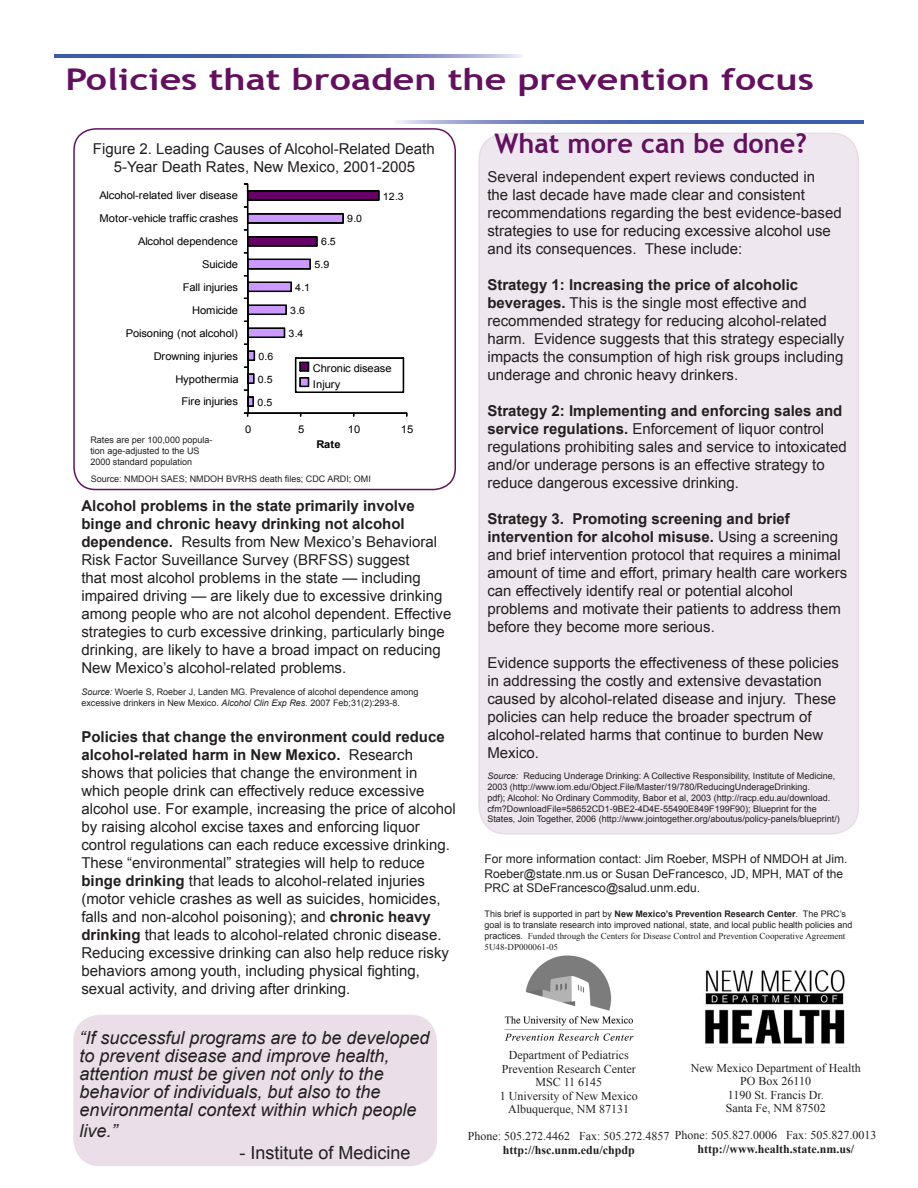
<style>
.page{position:relative;width:918px;height:1188px;background:#fff}
.page>*{position:absolute;margin:0;border:0;box-sizing:border-box;transform-origin:0 0}
.t1{font:700 30px "Trebuchet MS";color:#63115f;scale:1.25 1}
.t2{font:700 27px "Trebuchet MS";color:#63115f}
.t3{font:italic 18px/18px "Arial";color:#231f20}
.t4{font:18px "Arial";color:#231f20}
.t5{font:15px/18px "Arial";color:#231f20}
.t6{font:12px "Times New Roman";color:#231f20}
.t7{font:12px/14.4px "Arial";color:#231f20}
.t8{font:700 12px "Times New Roman";color:#231f20}
.t9{font:10.65px/23px "Arial";letter-spacing:-.005em;color:#000;text-align:right;scale:1.05 1}
.t10{font:700 10.65px "Arial";color:#000;scale:1.05 1}
.t11{font:10.2px "Arial";color:#000;scale:1.05 1}
.t12{font:9px/10.8px "Arial";color:#231f20}
.s1{font-weight:700}
.s2{font-style:italic}
.s3{font-family:"Times New Roman"}
</style>
<div class="page">
<img style="left:504px;top:955px;width:130px;height:86px">
<div style="left:479px;top:133px;width:379px;height:701px;background:#efe7ef;border-radius:27px"></div>
<div style="left:478px;top:133px;width:381px;height:702px;border:2px solid #e8dbe7;border-radius:27px"></div>
<div style="left:73px;top:128px;width:383px;height:362px;border:2px solid #63115f;border-radius:22px"></div>
<svg style="left:396px;top:120px;width:468px;height:4px;background:#6178b9"></svg>
<svg style="left:54px;top:54px;width:469px;height:3px"></svg>
<div style="left:73px;top:1015px;width:364px;height:151px;background:#e8dbe7;border-radius:27px"></div>
<img style="left:705px;top:970px;width:140px;height:74px">
<svg style="left:244px;top:183px;width:164px;height:234px"></svg>
<p class="t1" style="left:66px;top:60px;width:600px">Policies that broaden the prevention focus</p>
<p class="t2" style="left:494px;top:126px;width:314px">What more can be done?</p>
<p class="t5" style="left:487px;top:167px;width:356px">Several independent expert reviews conducted in<br>the last decade have made clear and consistent recommendations regarding the best evidence-based strategies to use for reducing excessive alcohol use and its consequences. These include:</p>
<p class="t5" style="left:487px;top:275px;width:358px"><span class="s1">Strategy 1: Increasing the price of alcoholic beverages.</span> This is the single most effective and recommended strategy for reducing alcohol-related harm. Evidence suggests that this strategy especially impacts the consumption of high risk groups including underage and chronic heavy drinkers.</p>
<p class="t5" style="left:487px;top:401px;width:361px"><span class="s1">Strategy 2: Implementing and enforcing sales and service regulations.</span> Enforcement of liquor control regulations prohibiting sales and service to intoxicated and/or underage persons is an effective strategy to reduce dangerous excessive drinking.</p>
<p class="t5" style="left:487px;top:509px;width:361px"><span class="s1">Strategy 3. Promoting screening and brief intervention for alcohol misuse.</span> Using a screening and brief intervention protocol that requires a minimal amount of time and effort, primary health care workers can effectively identify real or potential alcohol problems and motivate their patients to address them before they become more serious.</p>
<p class="t5" style="left:487px;top:653px;width:353px">Evidence supports the effectiveness of these policies in addressing the costly and extensive devastation caused by alcohol-related disease and injury. These policies can help reduce the broader spectrum of alcohol-related harms that continue to burden New Mexico.</p>
<p class="t12" style="left:487px;top:771px;width:354px"><span class="s2">Source:</span> Reducing Underage Drinking: A Collective Responsibility, Institute of Medicine, 2003 (http://www.iom.edu/Object.File/Master/19/780/ReducingUnderageDrinking.<br>pdf); Alcohol: No Ordinary Commodity, Babor et al, 2003 (http://racp.edu.au/download. cfm?DownloadFile=58652CD1-9BE2-4D4E-55490E849F199F90); Blueprint for the States, Join Together, 2006 (http://www.jointogether.org/aboutus/policy-panels/blueprint/)</p>
<p class="t5" style="left:93px;top:140px;width:343px">Figure 2. Leading Causes of Alcohol-Related Death</p>
<p class="t5" style="left:114px;top:158px;width:303px">5-Year Death Rates, New Mexico, 2001-2005</p>
<p class="t9" style="left:99px;top:184px;width:134px">Alcohol-related liver disease<br>Motor-vehicle traffic crashes<br>Alcohol dependence<br>Suicide<br>Fall injuries<br>Homicide<br>Poisoning (not alcohol)<br>Drowning injuries<br>Hypothermia<br>Fire injuries</p>
<p class="t11" style="left:383px;top:189px;width:21px">12.3</p>
<p class="t11" style="left:347px;top:212px;width:16px">9.0</p>
<p class="t11" style="left:321px;top:235px;width:16px">6.5</p>
<p class="t11" style="left:314px;top:258px;width:16px">5.9</p>
<p class="t11" style="left:295px;top:281px;width:16px">4.1</p>
<p class="t11" style="left:290px;top:304px;width:16px">3.6</p>
<p class="t11" style="left:289px;top:327px;width:16px">3.4</p>
<p class="t11" style="left:258px;top:350px;width:16px">0.6</p>
<p class="t11" style="left:258px;top:373px;width:16px">0.5</p>
<p class="t11" style="left:257px;top:395px;width:16px">0.5</p>
<p class="t9" style="left:313px;top:361px;width:77px;line-height:15.8px;text-align:left">Chronic disease<br>Injury</p>
<p class="t9" style="left:245px;top:417px;width:7px">0</p>
<p class="t9" style="left:298px;top:417px;width:7px">5</p>
<p class="t9" style="left:348px;top:417px;width:13px">10</p>
<p class="t9" style="left:401px;top:417px;width:13px">15</p>
<p class="t12" style="left:90px;top:435px;width:124px">Rates are per 100,000 popula&shy;tion age-adjusted to the US<br>2000 standard population</p>
<p class="t10" style="left:316px;top:438px;width:24px">Rate</p>
<p class="t12" style="left:91px;top:473px;width:282px">Source: NMDOH SAES; NMDOH BVRHS death files; CDC ARDI; OMI</p>
<p class="t5" style="left:81px;top:497px;width:371px"><span class="s1">Alcohol problems in the state primarily involve binge and chronic heavy drinking not alcohol dependence.</span> Results from New Mexico’s Behavioral Risk Factor Suveillance Survey (BRFSS) suggest<br>that most alcohol problems in the state — including impaired driving — are likely due to excessive drinking among people who are not alcohol dependent. Effective strategies to curb excessive drinking, particularly binge drinking, are likely to have a broad impact on reducing New Mexico’s alcohol-related problems.</p>
<p class="t12" style="left:81px;top:687px;width:339px"><span class="s2">Source:</span> Woerle S, Roeber J, Landen MG. Prevalence of alcohol dependence among excessive drinkers in New Mexico. <span class="s2">Alcohol Clin Exp Res.</span> 2007 Feb;31(2):293-8.</p>
<p class="t5" style="left:81px;top:728px;width:376px"><span class="s1">Policies that change the environment could reduce alcohol-related harm in New Mexico.</span> Research shows that policies that change the environment in which people drink can effectively reduce excessive alcohol use. For example, increasing the price of alcohol by raising alcohol excise taxes and enforcing liquor control regulations can each reduce excessive drinking.<br>These “environmental” strategies will help to reduce <span class="s1">binge drinking</span> that leads to alcohol-related injuries (motor vehicle crashes as well as suicides, homicides, falls and non-alcohol poisoning); and <span class="s1">chronic heavy drinking</span> that leads to alcohol-related chronic disease.<br>Reducing excessive drinking can also help reduce risky behaviors among youth, including physical fighting, sexual activity, and driving after drinking.</p>
<p class="t7" style="left:485px;top:852px;width:364px">For more information contact: Jim Roeber, MSPH of NMDOH at Jim.<br>Roeber@state.nm.us or Susan DeFrancesco, JD, MPH, MAT of the<br>PRC at SDeFrancesco@salud.unm.edu.</p>
<p class="t12" style="left:485px;top:909px;width:369px">This brief is supported in part by <span class="s1">New Mexico’s Prevention Research Center</span>. The PRC’s goal is to translate research into improved national, state, and local public health policies and practices. <span class="s3">Funded through the Centers for Disease Control and Prevention Cooperative Agreement 5U48-DP000061-05</span></p>
<p class="t3" style="left:80px;top:1029px;width:352px">“If successful programs are to be developed to prevent disease and improve health, attention must be given not only to the behavior of individuals, but also to the environmental context within which people</p>
<p class="t3" style="left:80px;top:1122px;width:39px">live.”</p>
<p class="t4" style="left:240px;top:1141px;width:173px">- Institute of Medicine</p>
<p class="t6" style="left:509px;top:1047px;width:121px">Department of Pediatrics</p>
<p class="t6" style="left:502px;top:1061px;width:135px">Prevention Research Center</p>
<p class="t6" style="left:535px;top:1074px;width:68px">MSC 11 6145</p>
<p class="t6" style="left:500px;top:1088px;width:139px">1 University of New Mexico</p>
<p class="t6" style="left:508px;top:1101px;width:122px">Albuquerque, NM 87131</p>
<p class="t6" style="left:468px;top:1128px;width:410px">Phone: 505.272.4462 Fax: 505.272.4857 Phone: 505.827.0006 Fax: 505.827.0013</p>
<p class="t8" style="left:503px;top:1142px;width:134px">http://hsc.unm.edu/chpdp</p>
<p class="t6" style="left:691px;top:1060px;width:171px">New Mexico Department of Health</p>
<p class="t6" style="left:740px;top:1073px;width:72px">PO Box 26110</p>
<p class="t6" style="left:728px;top:1087px;width:97px">1190 St. Francis Dr.</p>
<p class="t6" style="left:726px;top:1100px;width:101px">Santa Fe, NM 87502</p>
<p class="t8" style="left:697px;top:1141px;width:158px">http://www.health.state.nm.us/</p>
</div>
